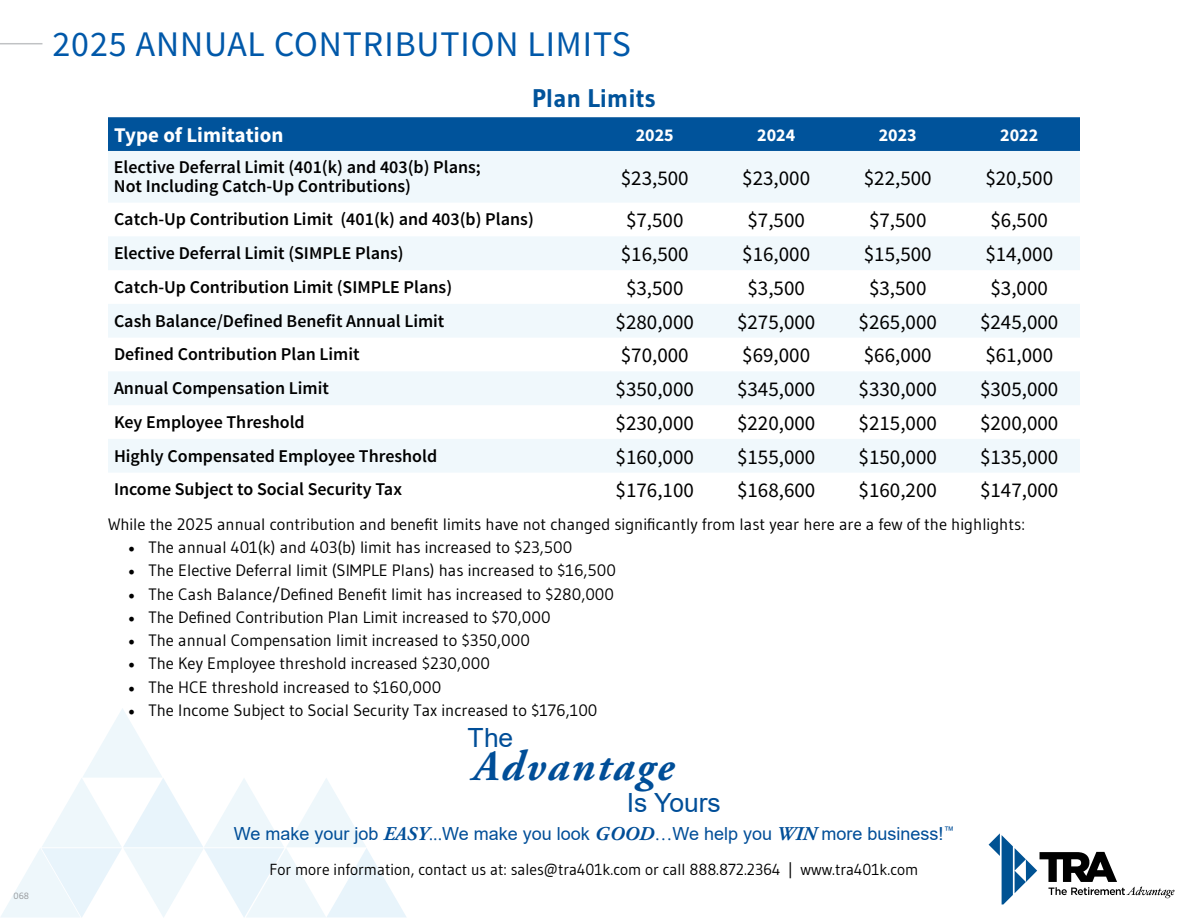
<style>
.page{position:relative;width:1188px;height:918px;background:#fff}
.page>*{position:absolute;margin:0;border:0;box-sizing:border-box;transform-origin:0 0}
.t1{font:italic 700 43.05px "Adobe Garamond Pro";letter-spacing:.05em;color:#004e98}
.t2{font:36px "Source Sans Pro";letter-spacing:.025em;color:#0058a9}
.t3{font:26.4px "Arial";color:#004e98}
.t4{font:700 25.5px "Gudea";color:#00539b}
.t5{font:21px "Source Sans Pro";color:#000}
.t6{font:700 21px "Source Sans Pro";color:#fff}
.t7{font:600 18px/19.5px "Source Sans Pro";color:#000}
.t8{font:18px "Arial";color:#004e98}
.t9{font:700 18px "Source Sans Pro";color:#fff}
.t10{font:16.5px "Gudea";color:#000}
.t11{font:16.05px "Gudea";color:#000}
.t12{font:9px "Gudea";color:#939598}
.s1{font-family:"Minion Pro";font-size:18px}
.s2{font-family:"Adobe Garamond Pro";font-weight:700;font-style:italic;font-size:19.5px}
.s3{font-family:"Adobe Garamond Pro"}
</style>
<div class="page">
<svg style="left:1px;top:708px;width:405px;height:210px"></svg>
<svg style="left:989px;top:833px;width:185px;height:71px"></svg>
<hr style="left:0;top:43px;width:42px;height:1px;background:#c0c2c4">
<div style="left:108px;top:117px;width:972px;height:34px;background:#00539b"></div>
<svg style="left:108px;top:151px;width:972px;height:321px;fill:#f0f8fc"></svg>
<p class="t12" style="left:14px;top:891px;width:17px">068</p>
<h2 class="t2" style="left:52px;top:22px;width:580px">2025 ANNUAL CONTRIBUTION LIMITS</h2>
<h3 class="t4" style="left:532px;top:82px;width:125px">Plan Limits</h3>
<p class="t6" style="left:114px;top:122px;width:171px">Type of Limitation</p>
<p class="t9" style="left:636px;top:123px;width:40px">2025</p>
<p class="t9" style="left:757px;top:123px;width:40px">2024</p>
<p class="t9" style="left:879px;top:123px;width:40px">2023</p>
<p class="t9" style="left:1000px;top:123px;width:40px">2022</p>
<p class="t7" style="left:114px;top:158px;width:368px">Elective Deferral Limit (401(k) and 403(b) Plans;<br>Not Including Catch-Up Contributions)</p>
<p class="t5" style="left:621px;top:165px;width:69px">$23,500</p>
<p class="t5" style="left:742px;top:165px;width:69px">$23,000</p>
<p class="t5" style="left:864px;top:165px;width:69px">$22,500</p>
<p class="t5" style="left:985px;top:165px;width:69px">$20,500</p>
<p class="t7" style="left:114px;top:210px;width:421px">Catch-Up Contribution Limit (401(k) and 403(b) Plans)</p>
<p class="t5" style="left:626px;top:207px;width:59px">$7,500</p>
<p class="t5" style="left:748px;top:207px;width:59px">$7,500</p>
<p class="t5" style="left:869px;top:207px;width:59px">$7,500</p>
<p class="t5" style="left:991px;top:207px;width:59px">$6,500</p>
<p class="t7" style="left:114px;top:244px;width:291px">Elective Deferral Limit (SIMPLE Plans)</p>
<p class="t5" style="left:621px;top:241px;width:69px">$16,500</p>
<p class="t5" style="left:742px;top:241px;width:69px">$16,000</p>
<p class="t5" style="left:864px;top:241px;width:69px">$15,500</p>
<p class="t5" style="left:985px;top:241px;width:69px">$14,000</p>
<p class="t7" style="left:114px;top:278px;width:340px">Catch-Up Contribution Limit (SIMPLE Plans)</p>
<p class="t5" style="left:626px;top:275px;width:59px">$3,500</p>
<p class="t5" style="left:748px;top:275px;width:59px">$3,500</p>
<p class="t5" style="left:869px;top:275px;width:59px">$3,500</p>
<p class="t5" style="left:991px;top:275px;width:59px">$3,000</p>
<p class="t7" style="left:114px;top:311px;width:332px">Cash Balance/Defined Benefit Annual Limit</p>
<p class="t5" style="left:616px;top:309px;width:80px">$280,000</p>
<p class="t5" style="left:737px;top:309px;width:80px">$275,000</p>
<p class="t5" style="left:859px;top:309px;width:80px">$265,000</p>
<p class="t5" style="left:980px;top:309px;width:80px">$245,000</p>
<p class="t7" style="left:114px;top:345px;width:247px">Defined Contribution Plan Limit</p>
<p class="t5" style="left:621px;top:342px;width:69px">$70,000</p>
<p class="t5" style="left:742px;top:342px;width:69px">$69,000</p>
<p class="t5" style="left:864px;top:342px;width:69px">$66,000</p>
<p class="t5" style="left:985px;top:342px;width:69px">$61,000</p>
<p class="t7" style="left:114px;top:379px;width:216px">Annual Compensation Limit</p>
<p class="t5" style="left:616px;top:376px;width:80px">$350,000</p>
<p class="t5" style="left:737px;top:376px;width:80px">$345,000</p>
<p class="t5" style="left:859px;top:376px;width:80px">$330,000</p>
<p class="t5" style="left:980px;top:376px;width:80px">$305,000</p>
<p class="t7" style="left:114px;top:413px;width:192px">Key Employee Threshold</p>
<p class="t5" style="left:616px;top:410px;width:80px">$230,000</p>
<p class="t5" style="left:737px;top:410px;width:80px">$220,000</p>
<p class="t5" style="left:859px;top:410px;width:80px">$215,000</p>
<p class="t5" style="left:980px;top:410px;width:80px">$200,000</p>
<p class="t7" style="left:114px;top:446px;width:325px">Highly Compensated Employee Threshold</p>
<p class="t5" style="left:616px;top:444px;width:80px">$160,000</p>
<p class="t5" style="left:737px;top:444px;width:80px">$155,000</p>
<p class="t5" style="left:859px;top:444px;width:80px">$150,000</p>
<p class="t5" style="left:980px;top:444px;width:80px">$135,000</p>
<p class="t7" style="left:114px;top:480px;width:290px">Income Subject to Social Security Tax</p>
<p class="t5" style="left:616px;top:477px;width:80px">$176,100</p>
<p class="t5" style="left:737px;top:477px;width:80px">$168,600</p>
<p class="t5" style="left:859px;top:477px;width:80px">$160,200</p>
<p class="t5" style="left:980px;top:477px;width:80px">$147,000</p>
<p class="t10" style="left:108px;top:514px;width:918px">While the 2025 annual contribution and benefit limits have not changed significantly from last year here are a few of the highlights:</p>
<p class="t10" style="left:128px;top:537px;width:446px"><span class="s1">•</span> The annual 401(k) and 403(b) limit has increased to $23,500</p>
<p class="t10" style="left:128px;top:560px;width:489px"><span class="s1">•</span> The Elective Deferral limit (SIMPLE Plans) has increased to $16,500</p>
<p class="t10" style="left:128px;top:584px;width:487px"><span class="s1">•</span> The Cash Balance/Defined Benefit limit has increased to $280,000</p>
<p class="t10" style="left:128px;top:607px;width:424px"><span class="s1">•</span> The Defined Contribution Plan Limit increased to $70,000</p>
<p class="t10" style="left:128px;top:630px;width:403px"><span class="s1">•</span> The annual Compensation limit increased to $350,000</p>
<p class="t10" style="left:128px;top:653px;width:363px"><span class="s1">•</span> The Key Employee threshold increased $230,000</p>
<p class="t10" style="left:128px;top:677px;width:315px"><span class="s1">•</span> The HCE threshold increased to $160,000</p>
<p class="t10" style="left:128px;top:700px;width:471px"><span class="s1">•</span> The Income Subject to Social Security Tax increased to $176,100</p>
<h3 class="t3" style="left:468px;top:720px;width:47px">The</h3>
<h1 class="t1" style="left:473px;top:741px;width:202px">Advantage</h1>
<h3 class="t3" style="left:627px;top:785px;width:96px">Is Yours</h3>
<p class="t8" style="left:234px;top:821px;width:722px">We make your job <span class="s2">EASY</span><span class="s3">...</span>We make you look <span class="s2">GOOD</span><span class="s3">…</span>We help you <span class="s2">WIN</span> more business!<sup>™</sup></p>
<p class="t11" style="left:270px;top:859px;width:650px">For more information, contact us at: sales@tra401k.com or call 888.872.2364 | www.tra401k.com</p>
</div>
